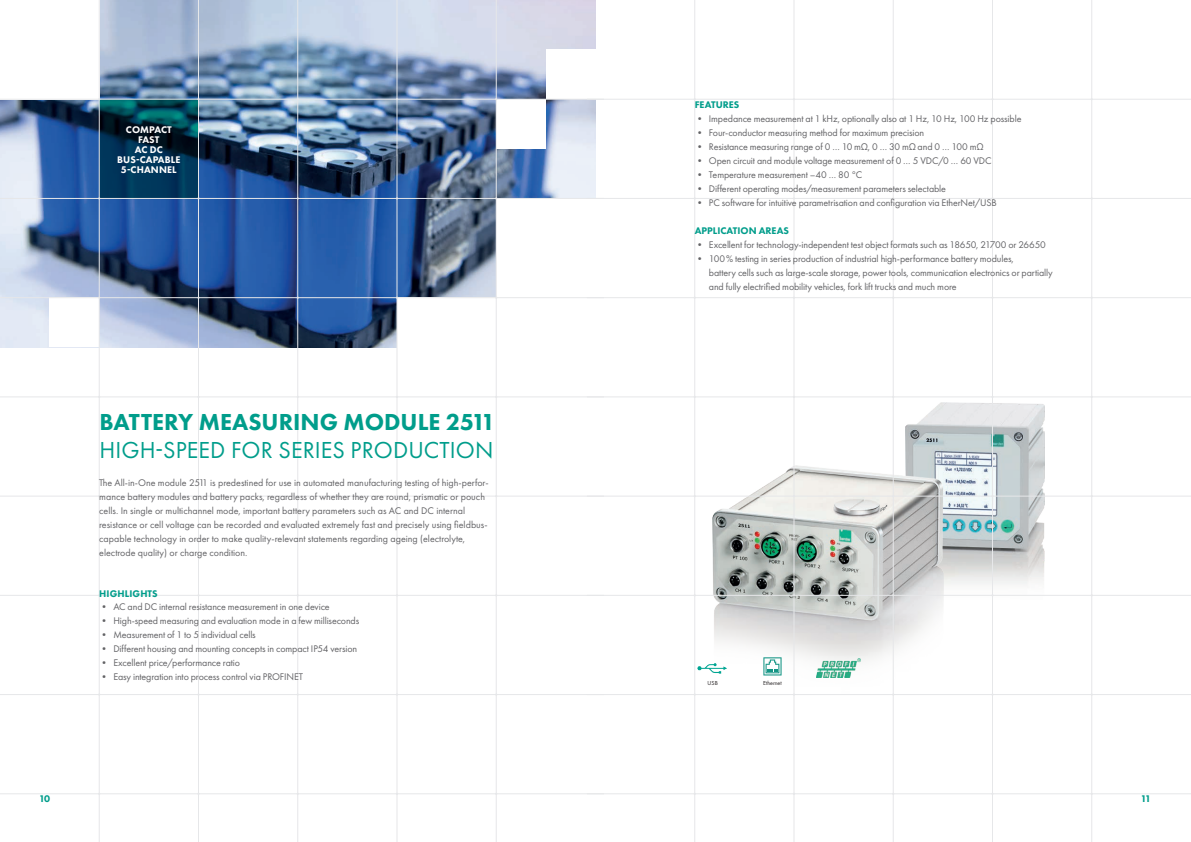
<style>
.page{position:relative;width:1191px;height:842px;background:#fff}
.page>*{position:absolute;margin:0;border:0;box-sizing:border-box;transform-origin:0 0}
.t1{font:24px "Futura PT";letter-spacing:.005em;color:#009d8b}
.t2{font:800 24px "Futura PT";color:#009d8b}
.t3{font:10px/14px "Futura PT";letter-spacing:-.01em;color:#636366}
.t4{font:800 10px "Futura PT";color:#009d8b}
.t5{font:800 10px/10px "Futura PT";letter-spacing:.01em;color:#fff;text-align:center}
.t6{font:6px "Futura PT";color:#231f20}
</style>
<div class="page">
<img style="left:0;top:0;width:595px;height:347px">
<div style="left:397px;top:298px;width:99px;height:99px;background:#fff"></div>
<div style="left:496px;top:198px;width:99px;height:199px;background:#fff"></div>
<div style="left:0;top:0;width:99px;height:99px;background:#fff"></div>
<div style="left:50px;top:298px;width:49px;height:49px;background:#fff"></div>
<div style="left:496px;top:99px;width:50px;height:50px;background:#fff"></div>
<div style="left:546px;top:50px;width:49px;height:49px;background:#fff"></div>
<svg style="left:100px;top:100px;width:98px;height:98px;background:#00334c"></svg>
<img style="left:905px;top:403px;width:139px;height:195px">
<img style="left:712px;top:466px;width:231px;height:235px">
<hr style="left:0;top:99px;width:604px;height:1px;background:#e6e7e9">
<hr style="left:587px;top:99px;width:604px;height:1px;background:#e6e7e9">
<hr style="left:0;top:595px;width:604px;height:1px;background:#e6e7e9">
<hr style="left:587px;top:595px;width:604px;height:1px;background:#e6e7e9">
<hr style="left:0;top:694px;width:604px;height:1px;background:#e6e7e9">
<hr style="left:587px;top:694px;width:604px;height:1px;background:#e6e7e9">
<hr style="left:0;top:794px;width:604px;height:1px;background:#e6e7e9">
<hr style="left:587px;top:794px;width:604px;height:1px;background:#e6e7e9">
<hr style="left:0;top:496px;width:604px;height:1px;background:#e6e7e9">
<hr style="left:587px;top:496px;width:604px;height:1px;background:#e6e7e9">
<hr style="left:0;top:397px;width:604px;height:1px;background:#e6e7e9">
<hr style="left:587px;top:397px;width:604px;height:1px;background:#e6e7e9">
<hr style="left:0;top:297px;width:604px;height:1px;background:#e6e7e9">
<hr style="left:587px;top:297px;width:604px;height:1px;background:#e6e7e9">
<hr style="left:0;top:198px;width:604px;height:1px;background:#e6e7e9">
<hr style="left:587px;top:198px;width:604px;height:1px;background:#e6e7e9">
<hr style="left:99px;top:0;width:1px;height:842px;background:#e6e7e9">
<hr style="left:694px;top:0;width:1px;height:842px;background:#e6e7e9">
<hr style="left:198px;top:0;width:1px;height:842px;background:#e6e7e9">
<hr style="left:794px;top:0;width:1px;height:842px;background:#e6e7e9">
<hr style="left:297px;top:0;width:1px;height:842px;background:#e6e7e9">
<hr style="left:893px;top:0;width:1px;height:842px;background:#e6e7e9">
<hr style="left:397px;top:0;width:1px;height:842px;background:#e6e7e9">
<hr style="left:992px;top:0;width:1px;height:842px;background:#e6e7e9">
<hr style="left:496px;top:0;width:1px;height:842px;background:#e6e7e9">
<hr style="left:1091px;top:0;width:1px;height:842px;background:#e6e7e9">
<img style="left:698px;top:663px;width:29px;height:11px">
<svg style="left:763px;top:657px;width:18px;height:18px"></svg>
<img style="left:816px;top:658px;width:44px;height:19px">
<p class="t5" style="left:117px;top:124px;width:65px">COMPACT<br>FAST<br>AC DC<br>BUS-CAPABLE<br>5-CHANNEL</p>
<h1 class="t2" style="left:99px;top:407px;width:398px">BATTERY MEASURING MODULE 2511</h1>
<h1 class="t1" style="left:99px;top:436px;width:396px">HIGH-SPEED FOR SERIES PRODUCTION</h1>
<p class="t3" style="left:99px;top:476px;width:391px">The All-in-One module 2511 is predestined for use in automated manufacturing testing of high-perfor&shy;mance battery modules and battery packs, regardless of whether they are round, prismatic or pouch cells. In single or multichannel mode, important battery parameters such as AC and DC internal resistance or cell voltage can be recorded and evaluated extremely fast and precisely using fieldbus&shy;capable technology in order to make quality-relevant statements regarding ageing (electrolyte, electrode quality) or charge condition.</p>
<p class="t4" style="left:99px;top:587px;width:60px">HIGHLIGHTS</p>
<p class="t3" style="left:99px;top:600px;width:232px">• AC and DC internal resistance measurement in one device</p>
<p class="t3" style="left:99px;top:614px;width:261px">• High-speed measuring and evaluation mode in a few milliseconds</p>
<p class="t3" style="left:99px;top:628px;width:158px">• Measurement of 1 to 5 individual cells</p>
<p class="t3" style="left:99px;top:642px;width:259px">• Different housing and mounting concepts in compact IP54 version</p>
<p class="t3" style="left:99px;top:656px;width:142px">• Excellent price/performance ratio</p>
<p class="t3" style="left:99px;top:670px;width:205px">• Easy integration into process control via PROFINET</p>
<p class="t4" style="left:695px;top:98px;width:46px">FEATURES</p>
<p class="t3" style="left:694px;top:112px;width:328px">• Impedance measurement at 1 kHz, optionally also at 1 Hz, 10 Hz, 100 Hz possible</p>
<p class="t3" style="left:694px;top:126px;width:231px">• Four-conductor measuring method for maximum precision</p>
<p class="t3" style="left:694px;top:140px;width:290px">• Resistance measuring range of 0 … 10 mΩ, 0 … 30 mΩ and 0 … 100 mΩ</p>
<p class="t3" style="left:694px;top:154px;width:298px">• Open circuit and module voltage measurement of 0 … 5 VDC/0 … 60 VDC</p>
<p class="t3" style="left:694px;top:168px;width:169px">• Temperature measurement –40 … 80 °C</p>
<p class="t3" style="left:694px;top:182px;width:253px">• Different operating modes/measurement parameters selectable</p>
<p class="t3" style="left:694px;top:196px;width:304px">• PC software for intuitive parametrisation and configuration via EtherNet/USB</p>
<p class="t4" style="left:695px;top:224px;width:96px">APPLICATION AREAS</p>
<p class="t3" style="left:694px;top:238px;width:352px">• Excellent for technology-independent test object formats such as 18650, 21700 or 26650</p>
<p class="t3" style="left:709px;top:252px;width:345px;text-indent:-14px">• 100% testing in series production of industrial high-performance battery modules,<br>battery cells such as large-scale storage, power tools, communication electronics or partially and fully electrified mobility vehicles, fork lift trucks and much more</p>
<p class="t6" style="left:707px;top:680px;width:12px">USB</p>
<p class="t6" style="left:763px;top:680px;width:20px">Ethernet</p>
<p class="t4" style="left:39px;top:792px;width:13px">10</p>
<p class="t4" style="left:1140px;top:792px;width:12px">11</p>
</div>
